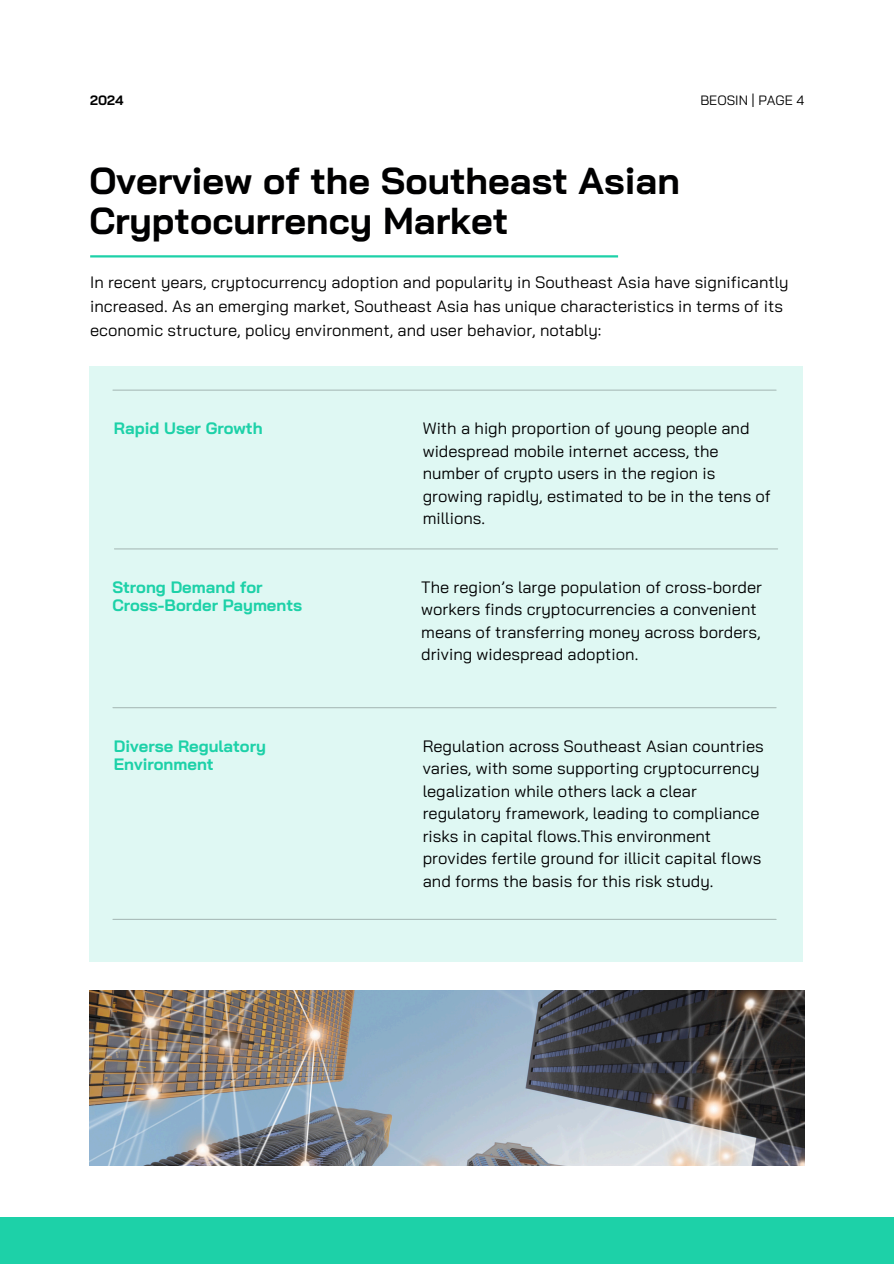
<style>
.page{position:relative;width:894px;height:1264px;background:#fff}
.page>*{position:absolute;margin:0;border:0;box-sizing:border-box;transform-origin:0 0}
.t1{font:700 37.5px/40.5px "Bai Jamjuree";color:#000001}
.t2{font:16.5px/22.5px "Bai Jamjuree";color:#000001}
.t3{font:700 16.5px/18px "Bai Jamjuree";color:#1dd1a8}
.t4{font:13.5px "Bai Jamjuree";color:#000001}
.t5{font:700 13.5px "Bai Jamjuree";color:#000001}
</style>
<div class="page">
<div style="left:0;top:1217px;width:893px;height:46px;background:#1dd1a8"></div>
<hr style="left:90px;top:255px;width:528px;height:2px;background:#1dd1a8">
<div style="left:89px;top:367px;width:714px;height:594px;background:#dff8f3"></div>
<hr style="left:114px;top:548px;width:663px;height:1px;background:#000001">
<hr style="left:113px;top:707px;width:662px;height:1px;background:#000001">
<hr style="left:113px;top:918px;width:662px;height:1px;background:#000001">
<hr style="left:113px;top:389px;width:662px;height:2px;background:#000001">
<img style="left:89px;top:990px;width:715px;height:175px">
<h1 class="t5" style="left:90px;top:92px;width:35px">2024</h1>
<p class="t4" style="left:700px;top:92px;width:105px">BEOSIN | PAGE 4</p>
<p class="t1" style="left:89px;top:159px;width:592px">Overview of the Southeast Asian<br>Cryptocurrency Market</p>
<h4 class="t2" style="left:90px;top:270px;width:699px;line-height:23.7px">In recent years, cryptocurrency adoption and popularity in Southeast Asia have significantly increased. As an emerging market, Southeast Asia has unique characteristics in terms of its economic structure, policy environment, and user behavior, notably:</h4>
<p class="t3" style="left:114px;top:419px;width:150px">Rapid User Growth</p>
<h3 class="t2" style="left:422px;top:416px;width:349px">With a high proportion of young people and widespread mobile internet access, the number of crypto users in the region is growing rapidly, estimated to be in the tens of millions.</h3>
<p class="t3" style="left:112px;top:578px;width:191px">Strong Demand for<br>Cross-Border Payments</p>
<h2 class="t2" style="left:421px;top:575px;width:342px">The region’s large population of cross-border workers finds cryptocurrencies a convenient means of transferring money across borders, driving widespread adoption.</h2>
<h2 class="t3" style="left:114px;top:736px;width:153px">Diverse Regulatory<br>Environment</h2>
<p class="t2" style="left:422px;top:734px;width:342px">Regulation across Southeast Asian countries varies, with some supporting cryptocurrency legalization while others lack a clear regulatory framework, leading to compliance risks in capital flows.This environment provides fertile ground for illicit capital flows and forms the basis for this risk study.</p>
</div>
